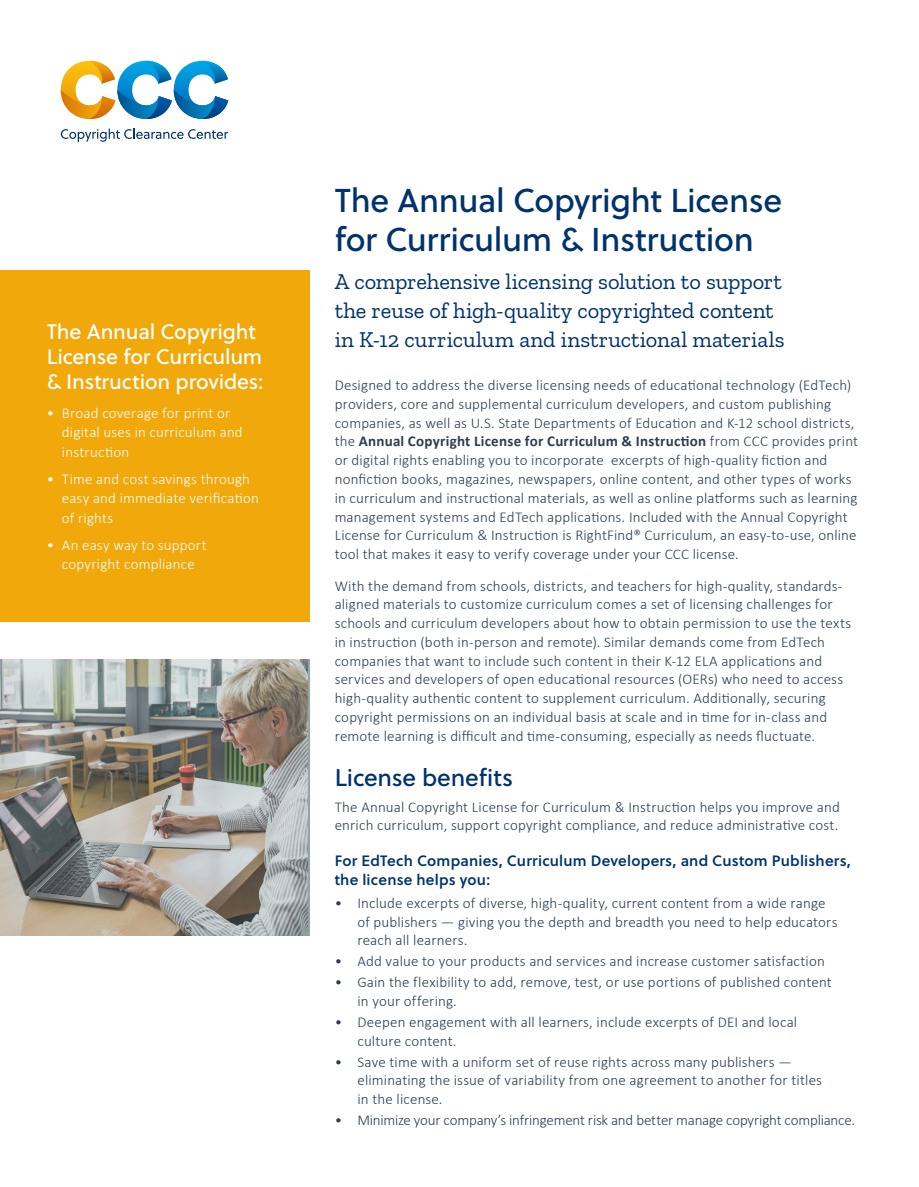
<style>
.page{position:relative;width:919px;height:1187px;background:#fff}
.page>*{position:absolute;margin:0;border:0;box-sizing:border-box;transform-origin:0 0}
.t1{font:33px/39.6px "Soleil Bk";letter-spacing:-.01em;color:#00326e}
.subhead{font:24px "Soleil Bk";letter-spacing:-.005em;color:#00326e}
.t2{font:22.5px/29.2px "Zilla Slab";letter-spacing:-.005em;color:#00326e}
.t3{font:21px/25.2px "Soleil Bk";letter-spacing:-.005em;color:#fff}
.body_copy{font:300 15px/18.8px "Calibri";letter-spacing:.01em;color:#2c3e50}
.body_copy-2{font:300 15px/19.5px "Calibri";letter-spacing:.01em;color:#fff}
.body_copy-3{font:600 15px/18.8px "Soleil";letter-spacing:.015em;color:#00326e}
.body_copy-4{font:300 15px "Calibri";letter-spacing:-.015em;color:#2c3e50}
.s1{font-weight:700}
</style>
<div class="page">
<svg style="left:61px;top:129px;width:167px;height:13px"></svg>
<svg style="left:61px;top:61px;width:167px;height:58px"></svg>
<div style="left:0;top:271px;width:309px;height:351px;background:#f0a80b"></div>
<img style="left:0;top:659px;width:308px;height:276px">
<p class="t3" style="left:47px;top:318px;width:218px">The Annual Copyright<br>License for Curriculum &amp; Instruction provides:</p>
<p class="body_copy-2" style="left:62px;top:402px;width:182px;text-indent:-15px">• Broad coverage for print or digital uses in curriculum and instruction</p>
<p class="body_copy-2" style="left:62px;top:468px;width:198px;text-indent:-15px">• Time and cost savings through easy and immediate verification of rights</p>
<p class="body_copy-2" style="left:47px;top:534px;width:161px;text-align:center">• An easy way to support copyright compliance</p>
<p class="t1" style="left:334px;top:179px;width:449px">The Annual Copyright License for Curriculum &amp; Instruction</p>
<p class="t2" style="left:334px;top:266px;width:451px">A comprehensive licensing solution to support the reuse of high-quality copyrighted content in K-12 curriculum and instructional materials</p>
<p class="body_copy" style="left:334px;top:375px;width:525px">Designed to address the diverse licensing needs of educational technology (EdTech) providers, core and supplemental curriculum developers, and custom publishing companies, as well as U.S. State Departments of Education and K-12 school districts, the <span class="s1">Annual Copyright License for Curriculum &amp; Instruction</span> from CCC provides print or digital rights enabling you to incorporate excerpts of high-quality fiction and nonfiction books, magazines, newspapers, online content, and other types of works in curriculum and instructional materials, as well as online platforms such as learning management systems and EdTech applications. Included with the Annual Copyright License for Curriculum &amp; Instruction is RightFind® Curriculum, an easy-to-use, online tool that makes it easy to verify coverage under your CCC license.</p>
<p class="body_copy" style="left:334px;top:576px;width:518px">With the demand from schools, districts, and teachers for high-quality, standards&shy;aligned materials to customize curriculum comes a set of licensing challenges for schools and curriculum developers about how to obtain permission to use the texts in instruction (both in-person and remote). Similar demands come from EdTech companies that want to include such content in their K-12 ELA applications and services and developers of open educational resources (OERs) who need to access high-quality authentic content to supplement curriculum. Additionally, securing copyright permissions on an individual basis at scale and in time for in-class and remote learning is difficult and time-consuming, especially as needs fluctuate.</p>
<p class="subhead" style="left:334px;top:759px;width:180px">License benefits</p>
<p class="body_copy" style="left:334px;top:797px;width:506px">The Annual Copyright License for Curriculum &amp; Instruction helps you improve and enrich curriculum, support copyright compliance, and reduce administrative cost.</p>
<p class="body_copy-3" style="left:334px;top:850px;width:517px">For EdTech Companies, Curriculum Developers, and Custom Publishers, the license helps you:</p>
<p class="body_copy" style="left:357px;top:893px;width:481px;text-indent:-23px">• Include excerpts of diverse, high-quality, current content from a wide range of publishers — giving you the depth and breadth you need to help educators reach all learners.</p>
<p class="body_copy" style="left:334px;top:951px;width:491px">• Add value to your products and services and increase customer satisfaction</p>
<p class="body_copy" style="left:357px;top:972px;width:476px;text-indent:-23px">• Gain the flexibility to add, remove, test, or use portions of published content in your offering.</p>
<p class="body_copy" style="left:357px;top:1012px;width:441px;text-indent:-23px">• Deepen engagement with all learners, include excerpts of DEI and local culture content.</p>
<p class="body_copy" style="left:357px;top:1051px;width:466px;text-indent:-23px">• Save time with a uniform set of reuse rights across many publishers — eliminating the issue of variability from one agreement to another for titles in the license.</p>
<p class="body_copy-4" style="left:334px;top:1110px;width:522px">• Minimize your company’s infringement risk and better manage copyright compliance.</p>
</div>
